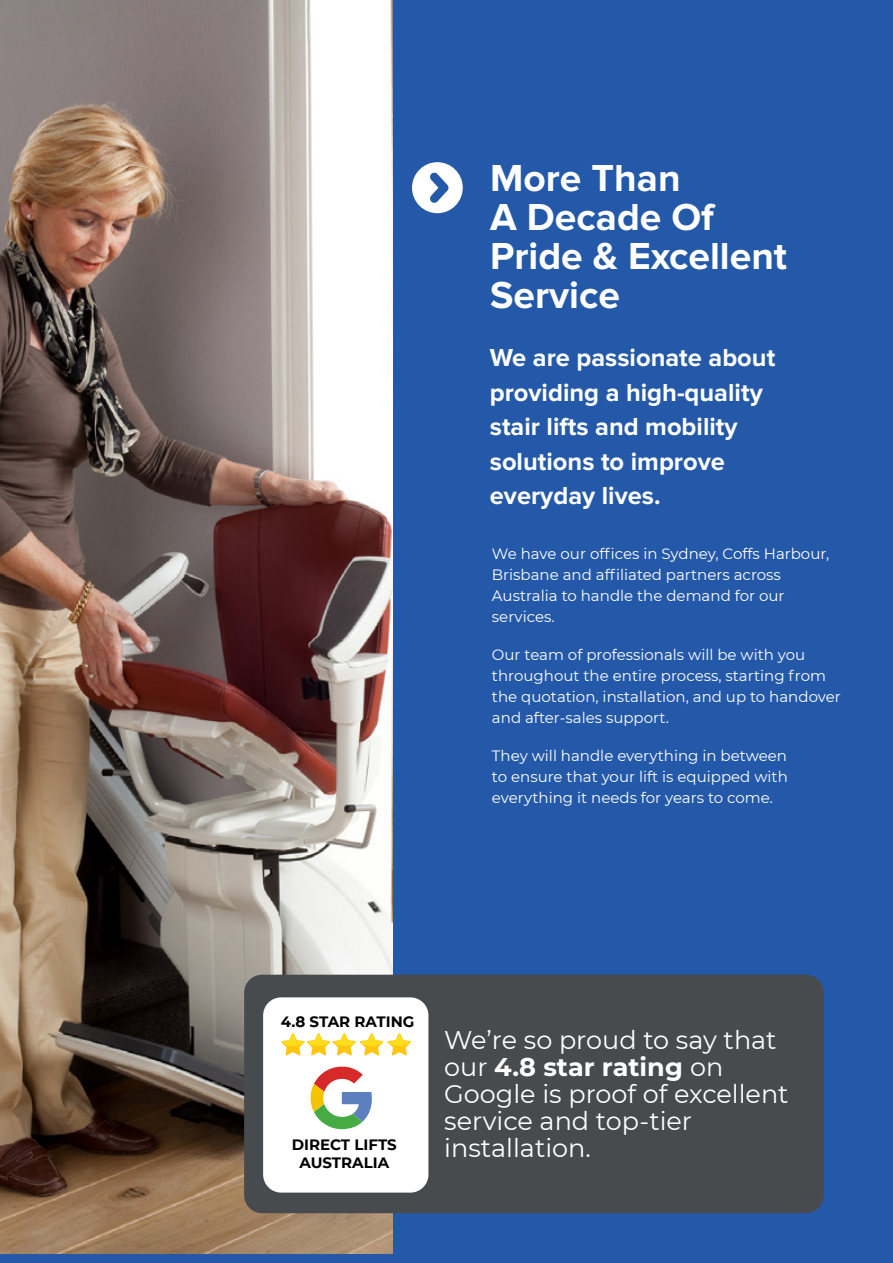
<style>
.page{position:relative;width:893px;height:1263px;background:#fff}
.page>*{position:absolute;margin:0;border:0;box-sizing:border-box;transform-origin:0 0}
.t1{font:700 39px/39px "Proxima Nova";color:#fff}
.t2{font:700 25.5px/34.5px "Proxima Nova";color:#fff}
.t3{font:25.5px/27px "Montserrat";color:#fff}
.t4{font:15px/21px "Montserrat";color:#fff}
.t5{font:700 15px/18px "Montserrat";color:#000;text-align:center}
.s1{font-weight:700}
</style>
<div class="page">
<div style="left:392px;top:0;width:501px;height:1254px;background:#2459a9"></div>
<img style="left:0;top:0;width:392px;height:1254px">
<div style="left:244px;top:975px;width:580px;height:238px;background:#474b4e;border-radius:18px"></div>
<div style="left:263px;top:997px;width:165px;height:195px;background:#fff;border-radius:18px"></div>
<svg style="left:281px;top:1033px;width:130px;height:22px"></svg>
<svg style="left:310px;top:1066px;width:62px;height:64px"></svg>
<div style="left:412px;top:162px;width:51px;height:51px;background:#fff;border-radius:50%"></div>
<svg style="left:430px;top:172px;width:18px;height:31px"></svg>
<div style="left:0;top:1254px;width:893px;height:9px;background:#2459a9"></div>
<h1 class="t1" style="left:490px;top:159px;width:298px">More Than<br>A Decade Of<br>Pride &amp; Excellent<br>Service</h1>
<h2 class="t2" style="left:490px;top:341px;width:287px">We are passionate about providing a high-quality stair lifts and mobility solutions to improve everyday lives.</h2>
<p class="t4" style="left:492px;top:542px;width:339px">We have our offices in Sydney, Coffs Harbour, Brisbane and affiliated partners across Australia to handle the demand for our services.</p>
<p class="t4" style="left:492px;top:643px;width:350px">Our team of professionals will be with you throughout the entire process, starting from the quotation, installation, and up to handover and after-sales support.</p>
<p class="t4" style="left:492px;top:744px;width:297px;text-align:justify">They will handle everything in between to ensure that your lift is equipped with everything it needs for years to come.</p>
<p class="t5" style="left:281px;top:1012px;width:135px">4.8 STAR RATING</p>
<p class="t5" style="left:292px;top:1135px;width:107px">DIRECT LIFTS<br>AUSTRALIA</p>
<h2 class="t3" style="left:444px;top:1026px;width:346px">We’re so proud to say that our <span class="s1">4.8 star rating</span> on<br>Google is proof of excellent service and top-tier installation.</h2>
</div>
